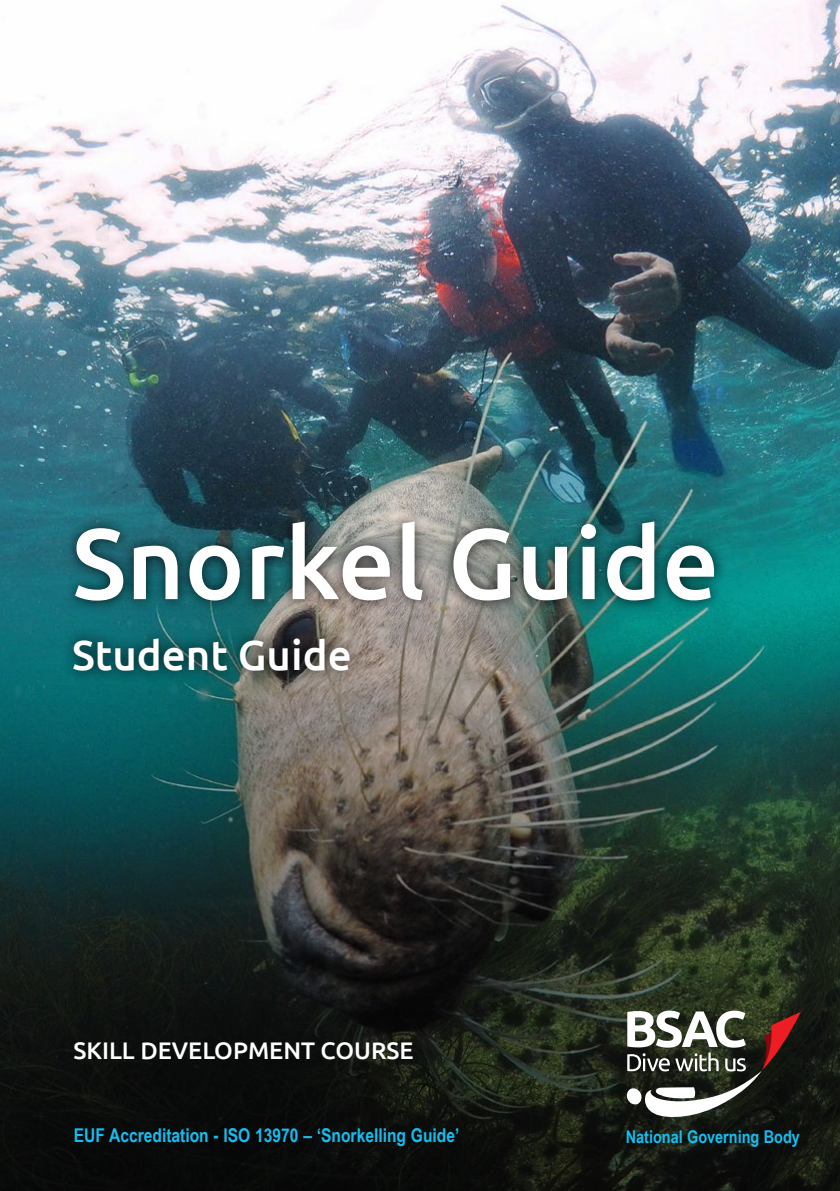
<style>
.page{position:relative;width:840px;height:1191px;background:#fff}
.page>*{position:absolute;margin:0;border:0;box-sizing:border-box;transform-origin:0 0}
.t1{font:500 100px "Ubuntu";color:#fff}
.t2{font:500 42px "Ubuntu";color:#fff}
.t3{font:500 24px "Ubuntu";color:#fff}
.t4{font:700 19px "Arial Narrow";color:#15bef0}
.t5{font:700 17.6px "Arial Narrow";color:#15bef0}
</style>
<div class="page">
<img style="left:0;top:0;width:839px;height:465px">
<img style="left:0;top:465px;width:839px;height:726px">
<div style="left:61px;top:510px;width:665px;height:173px;background:#000;opacity:.75"></div>
<svg style="left:626px;top:1010px;width:174px;height:107px"></svg>
<h1 class="t1" style="left:72px;top:500px;width:648px">Snorkel Guide</h1>
<h2 class="t2" style="left:72px;top:628px;width:281px">Student Guide</h2>
<p class="t3" style="left:73px;top:1035px;width:341px">SKILL DEVELOPMENT COURSE</p>
<p class="t4" style="left:74px;top:1121px;width:387px">EUF Accreditation - ISO 13970 – ‘Snorkelling Guide’</p>
<p class="t5" style="left:625px;top:1123px;width:176px">National Governing Body</p>
</div>
